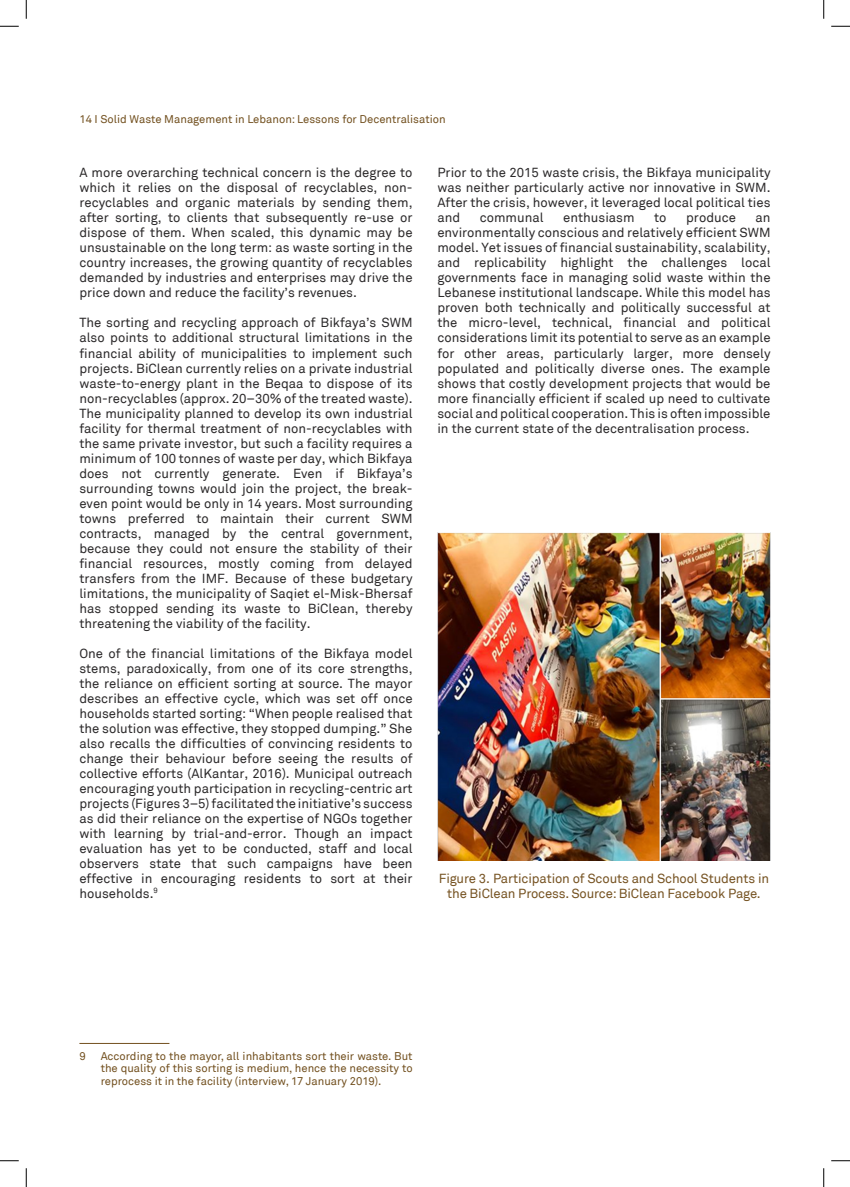
<style>
.page{position:relative;width:850px;height:1187px;background:#fff}
.page>*{position:absolute;margin:0;border:0;box-sizing:border-box;transform-origin:0 0}
.text{font:13.12px/15px "Akkurat";color:#2b292a;text-align:justify}
.t1{font:13.12px/15px "Akkurat";letter-spacing:-.01em;color:#765322;text-align:center}
.footnote_english{font:11.25px/12.5px "Akkurat";color:#72501f;text-align:justify}
</style>
<div class="page">
<hr style="left:79px;top:1043px;width:90px;height:1px;background:#72501f">
<img style="left:437px;top:533px;width:333px;height:327px">
<svg style="left:0;top:25px;width:19px;height:2px"></svg>
<svg style="left:831px;top:25px;width:19px;height:2px"></svg>
<svg style="left:0;top:1160px;width:19px;height:1px"></svg>
<svg style="left:831px;top:1160px;width:19px;height:1px"></svg>
<svg style="left:25px;top:0;width:2px;height:19px"></svg>
<svg style="left:25px;top:1168px;width:2px;height:18px"></svg>
<svg style="left:823px;top:0;width:1px;height:19px"></svg>
<svg style="left:823px;top:1168px;width:1px;height:18px"></svg>
<p class="footnote_english" style="left:79px;top:113px;width:368px">14 I Solid Waste Management in Lebanon: Lessons for Decentralisation</p>
<p class="text" style="left:79px;top:166px;width:335px">A more overarching technical concern is the degree to which it relies on the disposal of recyclables, non&shy;recyclables and organic materials by sending them, after sorting, to clients that subsequently re-use or dispose of them. When scaled, this dynamic may be unsustainable on the long term: as waste sorting in the country increases, the growing quantity of recyclables demanded by industries and enterprises may drive the price down and reduce the facility’s revenues.</p>
<p class="text" style="left:79px;top:316px;width:335px">The sorting and recycling approach of Bikfaya’s SWM also points to additional structural limitations in the financial ability of municipalities to implement such projects. BiClean currently relies on a private industrial waste-to-energy plant in the Beqaa to dispose of its non-recyclables (approx. 20–30% of the treated waste).<br>The municipality planned to develop its own industrial facility for thermal treatment of non-recyclables with the same private investor, but such a facility requires a minimum of 100 tonnes of waste per day, which Bikfaya does not currently generate. Even if Bikfaya’s surrounding towns would join the project, the break&shy;even point would be only in 14 years. Most surrounding towns preferred to maintain their current SWM contracts, managed by the central government, because they could not ensure the stability of their financial resources, mostly coming from delayed transfers from the IMF. Because of these budgetary limitations, the municipality of Saqiet el-Misk-Bhersaf has stopped sending its waste to BiClean, thereby threatening the viability of the facility.</p>
<p class="text" style="left:79px;top:646px;width:335px">One of the financial limitations of the Bikfaya model stems, paradoxically, from one of its core strengths, the reliance on efficient sorting at source. The mayor describes an effective cycle, which was set off once households started sorting: “When people realised that the solution was effective, they stopped dumping.” She also recalls the difficulties of convincing residents to change their behaviour before seeing the results of collective efforts (AlKantar, 2016). Municipal outreach encouraging youth participation in recycling-centric art projects (Figures 3–5) facilitated the initiative’s success as did their reliance on the expertise of NGOs together with learning by trial-and-error. Though an impact evaluation has yet to be conducted, staff and local observers state that such campaigns have been effective in encouraging residents to sort at their households.<sup>9</sup></p>
<p class="text" style="left:437px;top:166px;width:335px">Prior to the 2015 waste crisis, the Bikfaya municipality was neither particularly active nor innovative in SWM.<br>After the crisis, however, it leveraged local political ties and</p>
<p class="text" style="left:480px;top:211px;width:65px">communal</p>
<p class="text" style="left:563px;top:211px;width:73px">enthusiasm</p>
<p class="text" style="left:654px;top:211px;width:14px">to</p>
<p class="text" style="left:686px;top:211px;width:51px">produce</p>
<p class="text" style="left:437px;top:211px;width:335px;text-indent:318px">an environmentally conscious and relatively efficient SWM model. Yet issues of financial sustainability, scalability, and replicability highlight the challenges local governments face in managing solid waste within the Lebanese institutional landscape. While this model has proven both technically and politically successful at the micro-level, technical, financial and political considerations limit its potential to serve as an example for other areas, particularly larger, more densely populated and politically diverse ones. The example shows that costly development projects that would be more financially efficient if scaled up need to cultivate social and political cooperation. This is often impossible in the current state of the decentralisation process.</p>
<p class="t1" style="left:439px;top:871px;width:332px">Figure 3. Participation of Scouts and School Students in the BiClean Process. Source: BiClean Facebook Page.</p>
<p class="footnote_english" style="left:79px;top:1049px;width:8px">9</p>
<p class="footnote_english" style="left:101px;top:1049px;width:313px">According to the mayor, all inhabitants sort their waste. But the quality of this sorting is medium, hence the necessity to reprocess it in the facility (interview, 17 January 2019).</p>
</div>
